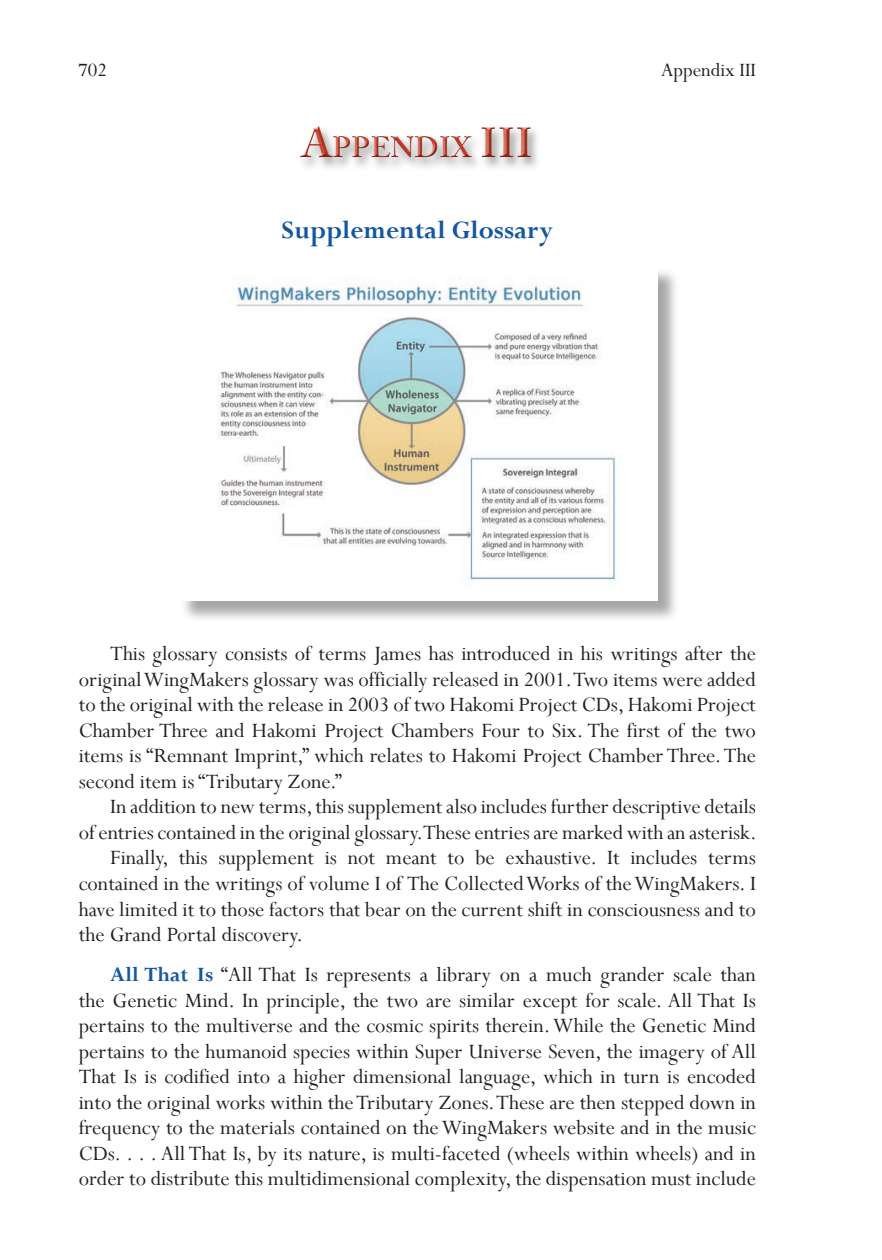
<style>
.page{position:relative;width:882px;height:1260px;background:#fff}
.page>*{position:absolute;margin:0;border:0;box-sizing:border-box;transform-origin:0 0}
.t1{font:700 29.4px "Adobe Caslon Pro";color:#c83c27}
.t2{font:700 28px "Perpetua";color:#1356a2}
.t3{font:22.75px/25.6px "Perpetua";color:#231f20;text-align:justify}
.t4{font:21px "Perpetua";color:#231f20}
.s1{font-size:42px}
.s2{font-weight:700;color:#1356a2}
</style>
<div class="page">
<div style="left:286px;top:118px;width:259px;height:53px;background:#231f20;opacity:.59"></div>
<div style="left:180px;top:267px;width:499px;height:355px;background:#231f20;opacity:.4"></div>
<img style="left:180px;top:267px;width:477px;height:333px">
<p class="t4" style="left:78px;top:57px;width:30px">702</p>
<p class="t4" style="left:661px;top:57px;width:97px">Appendix III</p>
<p class="t1" style="left:302px;top:130px;width:196px"><span class="s1">A</span>PPENDIX <span class="s1">III</span></p>
<p class="t2" style="left:282px;top:212px;width:273px">Supplemental Glossary</p>
<p class="t3" style="left:79px;top:640px;width:679px;text-indent:32px">This glossary consists of terms James has introduced in his writings after the original WingMakers glossary was officially released in 2001. Two items were added to the original with the release in 2003 of two Hakomi Project CDs, Hakomi Project Chamber Three and Hakomi Project Chambers Four to Six. The first of the two items is “Remnant Imprint,” which relates to Hakomi Project Chamber Three. The second item is “Tributary Zone.”</p>
<p class="t3" style="left:110px;top:794px;width:647px">In addition to new terms, this supplement also includes further descriptive details</p>
<p class="t3" style="left:79px;top:819px;width:680px">of entries contained in the original glossary. These entries are marked with an asterisk.</p>
<p class="t3" style="left:110px;top:845px;width:647px">Finally, this supplement is not meant to be exhaustive. It includes terms</p>
<p class="t3" style="left:79px;top:870px;width:679px">contained in the writings of volume I of The Collected Works of the WingMakers. I</p>
<p class="t3" style="left:79px;top:896px;width:679px">have limited it to those factors that bear on the current shift in consciousness and to</p>
<p class="t3" style="left:79px;top:921px;width:226px">the Grand Portal discovery.</p>
<p class="t3" style="left:79px;top:961px;width:679px;text-indent:32px"><span class="s2">All That Is</span> “All That Is represents a library on a much grander scale than the Genetic Mind. In principle, the two are similar except for scale. All That Is pertains to the multiverse and the cosmic spirits therein. While the Genetic Mind pertains to the humanoid species within Super Universe Seven, the imagery of All That Is is codified into a higher dimensional language, which in turn is encoded into the original works within the Tributary Zones. These are then stepped down in frequency to the materials contained on the WingMakers website and in the music CDs. . . . All That Is, by its nature, is multi-faceted (wheels within wheels) and in order to distribute this multidimensional complexity, the dispensation must include</p>
</div>
